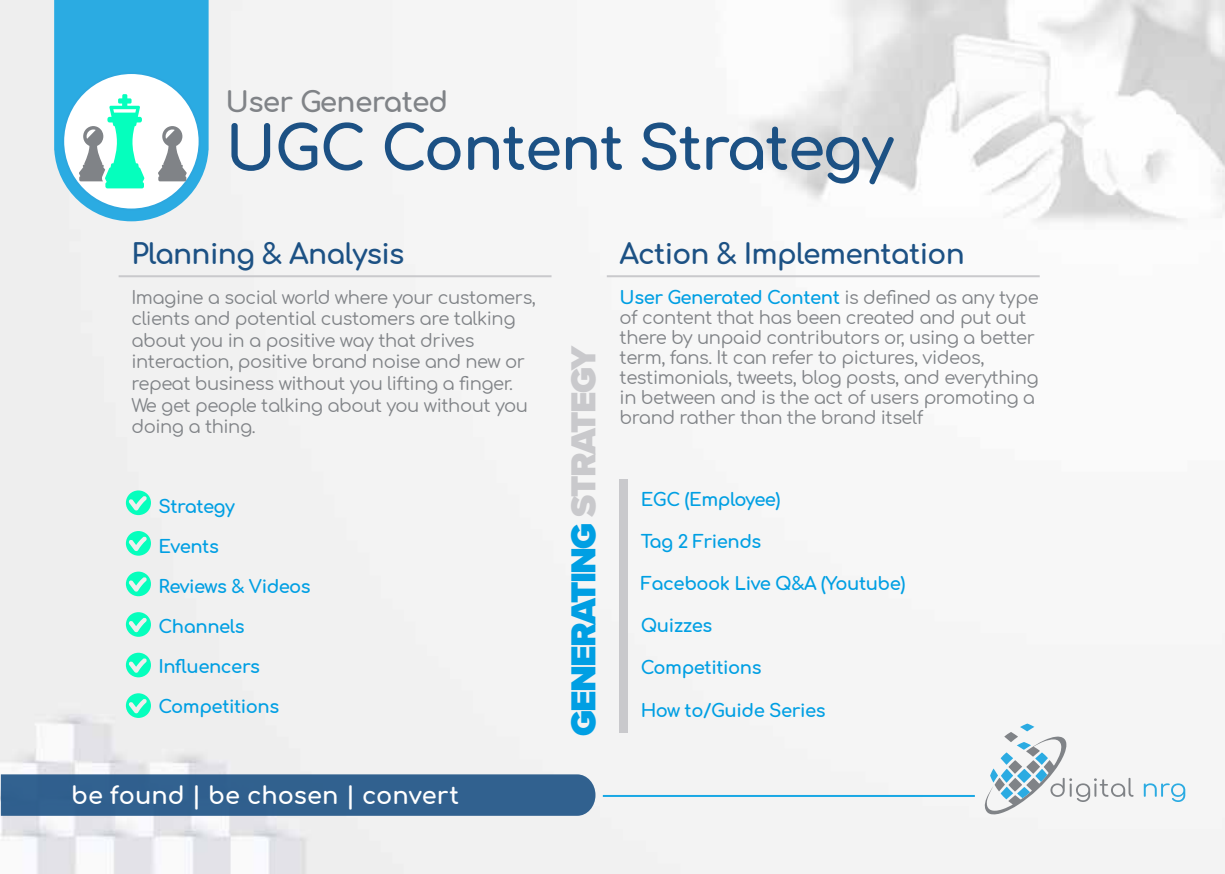
<style>
.page{position:relative;width:1225px;height:874px;background:#fff}
.page>*{position:absolute;margin:0;border:0;box-sizing:border-box;transform-origin:0 0}
.t1{font:700 60px "Comfortaa";letter-spacing:-.025em;color:#1c5184}
.t2{font:900 36px "Proxima Nova";letter-spacing:-.05em;color:#009fe3}
.t3{font:700 28px "Comfortaa";letter-spacing:-.025em;color:#1c5184}
.t4{font:700 28px "Comfortaa";letter-spacing:-.025em;color:#808387}
.t5{font:700 24px "Comfortaa";color:#fff}
.t6{font:18px/21.6px "Comfortaa";letter-spacing:-.025em;color:#808387}
.t7{font:700 18px "Comfortaa";letter-spacing:-.025em;color:#009fe3}
.s1{color:#c9c9cc}
.s2{font-weight:700;color:#009fe3}
</style>
<div class="page">
<img style="left:0;top:0;width:1225px;height:873px">
<svg style="left:983px;top:723px;width:150px;height:91px"></svg>
<svg style="left:1143px;top:783px;width:42px;height:18px"></svg>
<hr style="left:603px;top:794px;width:372px;height:2px;background:#009fe3">
<div style="left:0;top:774px;width:595px;height:41px;background:#31618f"></div>
<div style="left:619px;top:479px;width:9px;height:253px;background:#c9c9cc"></div>
<hr style="left:119px;top:275px;width:432px;height:2px;background:#c9c9cc">
<hr style="left:607px;top:275px;width:432px;height:2px;background:#c9c9cc">
<svg style="left:54px;top:0;width:155px;height:221px"></svg>
<svg style="left:126px;top:612px;width:25px;height:24px"></svg>
<svg style="left:126px;top:652px;width:25px;height:25px"></svg>
<svg style="left:126px;top:693px;width:25px;height:24px"></svg>
<svg style="left:126px;top:490px;width:25px;height:25px"></svg>
<svg style="left:126px;top:530px;width:25px;height:25px"></svg>
<svg style="left:126px;top:571px;width:25px;height:25px"></svg>
<h3 class="t4" style="left:225px;top:76px;width:224px">User Generated</h3>
<h1 class="t1" style="left:225px;top:93px;width:670px">UGC Content Strategy</h1>
<h3 class="t3" style="left:131px;top:228px;width:274px">Planning &amp; Analysis</h3>
<h3 class="t3" style="left:619px;top:228px;width:347px">Action &amp; Implementation</h3>
<p class="t6" style="left:131px;top:284px;width:406px">Imagine a social world where your customers, clients and potential customers are talking about you in a positive way that drives interaction, positive brand noise and new or repeat business without you lifting a finger.<br>We get people talking about you without you doing a thing.</p>
<p class="t7" style="left:158px;top:489px;width:78px">Strategy</p>
<p class="t7" style="left:158px;top:529px;width:62px">Events</p>
<p class="t7" style="left:158px;top:569px;width:154px">Reviews &amp; Videos</p>
<p class="t7" style="left:158px;top:609px;width:88px">Channels</p>
<p class="t7" style="left:158px;top:649px;width:103px">Influencers</p>
<p class="t7" style="left:158px;top:689px;width:122px">Competitions</p>
<h3 class="t5" style="left:71px;top:772px;width:389px">be found | be chosen | convert</h3>
<h2 class="t2" style="left:556px;top:735px;width:392px;rotate:-90deg">GENERATING <span class="s1">STRATEGY</span></h2>
<p class="t6" style="left:619px;top:284px;width:421px;line-height:20px"><span class="s2">User Generated Content</span> is defined as any type of content that has been created and put out there by unpaid contributors or, using a better term, fans. It can refer to pictures, videos, testimonials, tweets, blog posts, and everything in between and is the act of users promoting a brand rather than the brand itself</p>
<p class="t7" style="left:641px;top:483px;width:141px">EGC (Employee)</p>
<p class="t7" style="left:641px;top:525px;width:122px">Tag 2 Friends</p>
<p class="t7" style="left:641px;top:567px;width:266px">Facebook Live Q&amp;A (Youtube)</p>
<p class="t7" style="left:641px;top:609px;width:73px">Quizzes</p>
<p class="t7" style="left:641px;top:651px;width:122px">Competitions</p>
<p class="t7" style="left:641px;top:693px;width:186px">How to/Guide Series</p>
</div>
